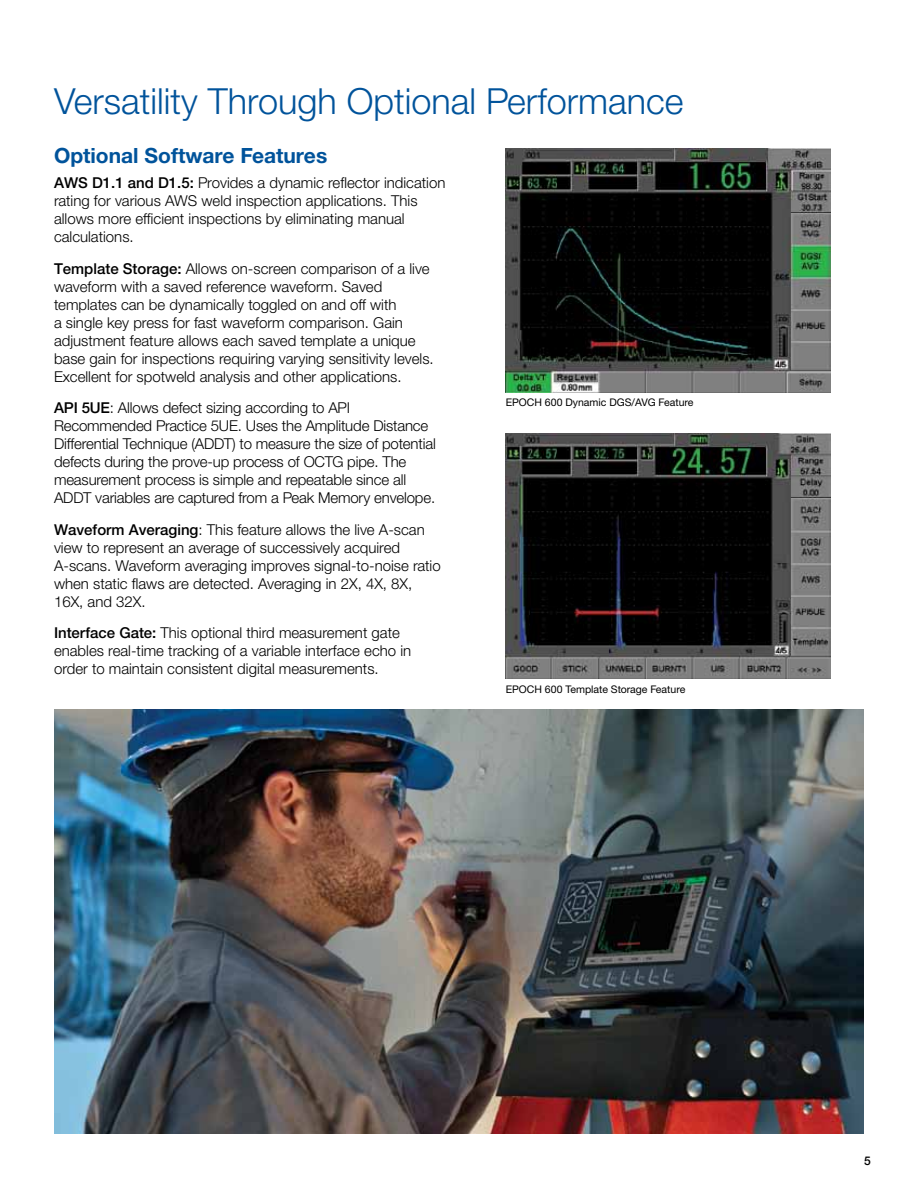
<style>
.page{position:relative;width:918px;height:1188px;background:#fff}
.page>*{position:absolute;margin:0;border:0;box-sizing:border-box;transform-origin:0 0}
.t1{font:300 36px "Helvetica Neue LTW1 G";color:#00539b}
.t2{font:700 21px "Helvetica Neue LTW1 G";color:#00539b}
.t3{font:300 15px/18px "Helvetica Neue LTW1 G";color:#000}
.t4{font:500 12px "Helvetica Neue LTW1 G";color:#000}
.t5{font:10.5px "Helvetica Neue LTW1 G";color:#000}
.s1{font-weight:500}
</style>
<div class="page">
<img style="left:506px;top:148px;width:325px;height:244px">
<img style="left:506px;top:434px;width:325px;height:244px">
<img style="left:54px;top:709px;width:810px;height:425px">
<h1 class="t1" style="left:54px;top:79px;width:631px">Versatility Through Optional Performance</h1>
<h2 class="t2" style="left:54px;top:143px;width:275px">Optional Software Features</h2>
<p class="t3" style="left:54px;top:174px;width:393px"><span class="s1">AWS D1.1 and D1.5:</span> Provides a dynamic reflector indication rating for various AWS weld inspection applications. This allows more efficient inspections by eliminating manual calculations.</p>
<p class="t3" style="left:54px;top:259px;width:381px"><span class="s1">Template Storage:</span> Allows on-screen comparison of a live waveform with a saved reference waveform. Saved templates can be dynamically toggled on and off with<br>a single key press for fast waveform comparison. Gain adjustment feature allows each saved template a unique base gain for inspections requiring varying sensitivity levels.<br>Excellent for spotweld analysis and other applications.</p>
<p class="t3" style="left:54px;top:399px;width:383px"><span class="s1">API 5UE</span>: Allows defect sizing according to API Recommended Practice 5UE. Uses the Amplitude Distance Differential Technique (ADDT) to measure the size of potential defects during the prove-up process of OCTG pipe. The measurement process is simple and repeatable since all ADDT variables are captured from a Peak Memory envelope.</p>
<p class="t3" style="left:54px;top:520px;width:388px"><span class="s1">Waveform Averaging</span>: This feature allows the live A-scan view to represent an average of successively acquired A-scans. Waveform averaging improves signal-to-noise ratio when static flaws are detected. Averaging in 2X, 4X, 8X, 16X, and 32X.</p>
<p class="t3" style="left:54px;top:624px;width:359px"><span class="s1">Interface Gate:</span> This optional third measurement gate enables real-time tracking of a variable interface echo in order to maintain consistent digital measurements.</p>
<p class="t5" style="left:506px;top:396px;width:189px">EPOCH 600 Dynamic DGS/AVG Feature</p>
<p class="t5" style="left:506px;top:682px;width:181px">EPOCH 600 Template Storage Feature</p>
<p class="t4" style="left:864px;top:1154px;width:8px">5</p>
</div>
